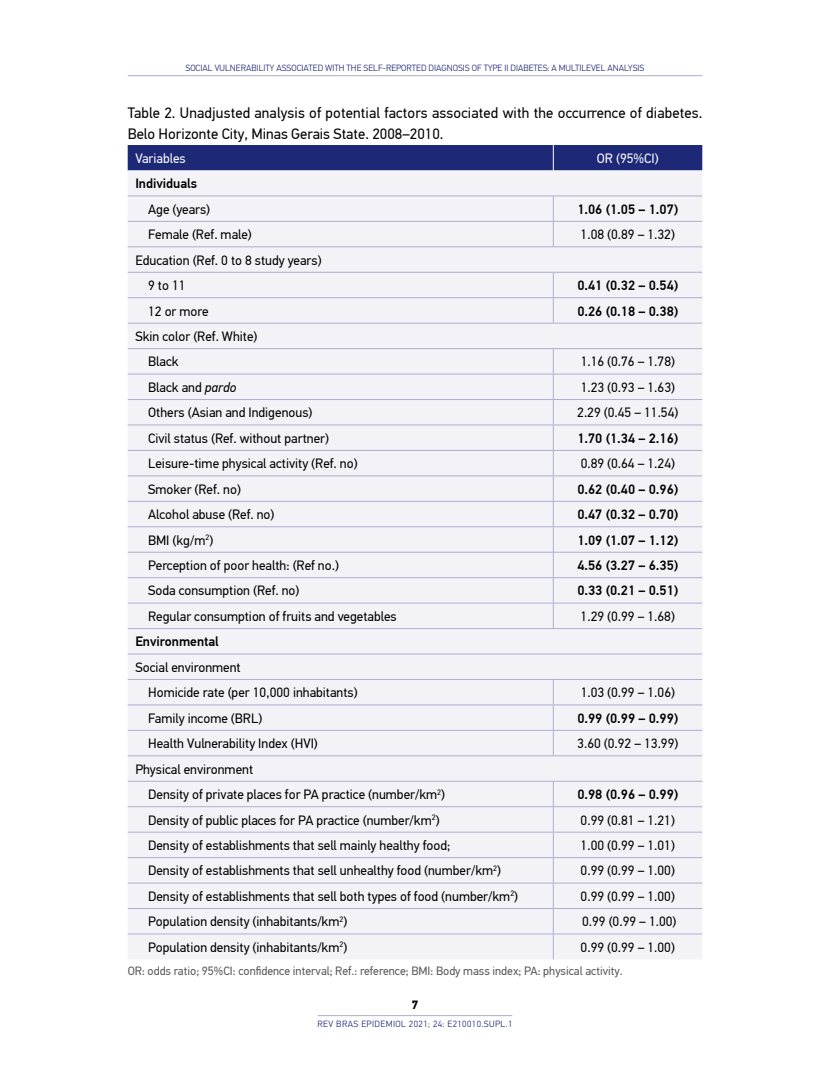
<style>
.page{position:relative;width:830px;height:1085px;background:#fff}
.page>*{position:absolute;margin:0;border:0;box-sizing:border-box;transform-origin:0 0}
.t1{font:15px/21px "PF Din Text Pro";letter-spacing:.01em;color:#000}
.t2{font:13.5px/25.5px "PF Din Text Pro";color:#000}
.t3{font:500 13.5px "PF Din Text Pro";color:#000}
.t4{font:13.5px "PF Din Text Pro";color:#fff}
.t5{font:12px "PF Din Text Pro";color:#58595b}
.t6{font:700 12px "PF Din Text Pro";color:#000}
.t7{font:300 9px "PF Din Text Pro";color:#1d2877}
.t8{font:300 9px "PF Din Text Pro";letter-spacing:.05em;color:#1d2877}
.s1{font-style:italic}
</style>
<div class="page">
<hr style="left:128px;top:75px;width:574px;height:1px;background:#afaecf">
<hr style="left:317px;top:1015px;width:195px;height:1px;background:#afaecf">
<div style="left:128px;top:170px;width:574px;height:789px;background:#f2f2f7"></div>
<div style="left:128px;top:145px;width:574px;height:25px;background:#1d2877"></div>
<hr style="left:128px;top:195px;width:425px;height:1px;background:#afaecf">
<hr style="left:553px;top:195px;width:149px;height:1px;background:#afaecf">
<hr style="left:128px;top:221px;width:425px;height:1px;background:#afaecf">
<hr style="left:553px;top:221px;width:149px;height:1px;background:#afaecf">
<svg style="left:552px;top:196px;width:1px;height:50px"></svg>
<hr style="left:128px;top:246px;width:425px;height:1px;background:#afaecf">
<hr style="left:553px;top:246px;width:149px;height:1px;background:#afaecf">
<hr style="left:128px;top:272px;width:425px;height:1px;background:#afaecf">
<hr style="left:553px;top:272px;width:149px;height:1px;background:#afaecf">
<hr style="left:128px;top:297px;width:425px;height:1px;background:#afaecf">
<hr style="left:553px;top:297px;width:149px;height:1px;background:#afaecf">
<svg style="left:552px;top:272px;width:1px;height:51px"></svg>
<hr style="left:128px;top:323px;width:425px;height:1px;background:#afaecf">
<hr style="left:553px;top:323px;width:149px;height:1px;background:#afaecf">
<hr style="left:128px;top:348px;width:425px;height:1px;background:#afaecf">
<hr style="left:553px;top:348px;width:149px;height:1px;background:#afaecf">
<hr style="left:128px;top:373px;width:425px;height:1px;background:#afaecf">
<hr style="left:553px;top:373px;width:149px;height:1px;background:#afaecf">
<hr style="left:128px;top:399px;width:425px;height:1px;background:#afaecf">
<hr style="left:553px;top:399px;width:149px;height:1px;background:#afaecf">
<hr style="left:128px;top:424px;width:425px;height:1px;background:#afaecf">
<hr style="left:553px;top:424px;width:149px;height:1px;background:#afaecf">
<hr style="left:128px;top:450px;width:425px;height:1px;background:#afaecf">
<hr style="left:553px;top:450px;width:149px;height:1px;background:#afaecf">
<hr style="left:128px;top:475px;width:425px;height:1px;background:#afaecf">
<hr style="left:553px;top:475px;width:149px;height:1px;background:#afaecf">
<hr style="left:128px;top:501px;width:425px;height:1px;background:#afaecf">
<hr style="left:553px;top:501px;width:149px;height:1px;background:#afaecf">
<hr style="left:128px;top:526px;width:425px;height:1px;background:#afaecf">
<hr style="left:553px;top:526px;width:149px;height:1px;background:#afaecf">
<hr style="left:128px;top:551px;width:425px;height:1px;background:#afaecf">
<hr style="left:553px;top:551px;width:149px;height:1px;background:#afaecf">
<hr style="left:128px;top:577px;width:425px;height:1px;background:#afaecf">
<hr style="left:553px;top:577px;width:149px;height:1px;background:#afaecf">
<hr style="left:128px;top:602px;width:425px;height:1px;background:#afaecf">
<hr style="left:553px;top:602px;width:149px;height:1px;background:#afaecf">
<svg style="left:552px;top:349px;width:1px;height:279px"></svg>
<hr style="left:128px;top:628px;width:425px;height:1px;background:#afaecf">
<hr style="left:553px;top:628px;width:149px;height:1px;background:#afaecf">
<hr style="left:128px;top:653px;width:425px;height:1px;background:#afaecf">
<hr style="left:553px;top:653px;width:149px;height:1px;background:#afaecf">
<hr style="left:128px;top:679px;width:425px;height:1px;background:#afaecf">
<hr style="left:553px;top:679px;width:149px;height:1px;background:#afaecf">
<hr style="left:128px;top:704px;width:425px;height:1px;background:#afaecf">
<hr style="left:553px;top:704px;width:149px;height:1px;background:#afaecf">
<hr style="left:128px;top:729px;width:425px;height:1px;background:#afaecf">
<hr style="left:553px;top:729px;width:149px;height:1px;background:#afaecf">
<svg style="left:552px;top:680px;width:1px;height:75px"></svg>
<hr style="left:128px;top:755px;width:425px;height:1px;background:#afaecf">
<hr style="left:553px;top:755px;width:149px;height:1px;background:#afaecf">
<hr style="left:128px;top:780px;width:425px;height:1px;background:#afaecf">
<hr style="left:553px;top:780px;width:149px;height:1px;background:#afaecf">
<hr style="left:128px;top:806px;width:425px;height:1px;background:#afaecf">
<hr style="left:553px;top:806px;width:149px;height:1px;background:#afaecf">
<hr style="left:128px;top:831px;width:425px;height:1px;background:#afaecf">
<hr style="left:553px;top:831px;width:149px;height:1px;background:#afaecf">
<hr style="left:128px;top:857px;width:425px;height:1px;background:#afaecf">
<hr style="left:553px;top:857px;width:149px;height:1px;background:#afaecf">
<hr style="left:128px;top:882px;width:425px;height:1px;background:#afaecf">
<hr style="left:553px;top:882px;width:149px;height:1px;background:#afaecf">
<hr style="left:128px;top:908px;width:425px;height:1px;background:#afaecf">
<hr style="left:553px;top:908px;width:149px;height:1px;background:#afaecf">
<hr style="left:128px;top:933px;width:425px;height:1px;background:#afaecf">
<hr style="left:553px;top:933px;width:149px;height:1px;background:#afaecf">
<svg style="left:552px;top:781px;width:1px;height:178px"></svg>
<p class="t7" style="left:185px;top:63px;width:460px">SOCIAL VULNERABILITY ASSOCIATED WITH THE SELF-REPORTED DIAGNOSIS OF TYPE II DIABETES: A MULTILEVEL ANALYSIS</p>
<p class="t1" style="left:128px;top:102px;width:576px">Table 2. Unadjusted analysis of potential factors associated with the occurrence of diabetes.<br>Belo Horizonte City, Minas Gerais State. 2008–2010.</p>
<p class="t4" style="left:135px;top:150px;width:52px">Variables</p>
<p class="t4" style="left:596px;top:150px;width:63px">OR (95%CI)</p>
<p class="t3" style="left:135px;top:175px;width:63px">Individuals</p>
<p class="t2" style="left:148px;top:196px;width:64px">Age (years)</p>
<p class="t3" style="left:577px;top:201px;width:102px">1.06 (1.05 – 1.07)</p>
<p class="t2" style="left:148px;top:222px;width:105px">Female (Ref. male)</p>
<p class="t2" style="left:580px;top:222px;width:96px">1.08 (0.89 – 1.32)</p>
<p class="t2" style="left:148px;top:247px;width:175px;text-indent:-13px">Education (Ref. 0 to 8 study years)<br>9 to 11</p>
<p class="t3" style="left:577px;top:277px;width:102px">0.41 (0.32 – 0.54)</p>
<p class="t2" style="left:148px;top:298px;width:62px">12 or more</p>
<p class="t3" style="left:577px;top:303px;width:102px">0.26 (0.18 – 0.38)</p>
<p class="t2" style="left:148px;top:323px;width:111px;text-indent:-13px">Skin color (Ref. White)<br>Black</p>
<p class="t2" style="left:580px;top:349px;width:96px">1.16 (0.76 – 1.78)</p>
<p class="t2" style="left:148px;top:374px;width:90px">Black and <span class="s1">pardo</span></p>
<p class="t2" style="left:580px;top:374px;width:96px">1.23 (0.93 – 1.63)</p>
<p class="t2" style="left:148px;top:400px;width:166px">Others (Asian and Indigenous)</p>
<p class="t2" style="left:577px;top:400px;width:102px">2.29 (0.45 – 11.54)</p>
<p class="t2" style="left:148px;top:425px;width:182px">Civil status (Ref. without partner)</p>
<p class="t3" style="left:577px;top:430px;width:102px">1.70 (1.34 – 2.16)</p>
<p class="t2" style="left:148px;top:451px;width:211px">Leisure-time physical activity (Ref. no)</p>
<p class="t2" style="left:580px;top:451px;width:96px">0.89 (0.64 – 1.24)</p>
<p class="t2" style="left:148px;top:476px;width:94px">Smoker (Ref. no)</p>
<p class="t3" style="left:577px;top:481px;width:102px">0.62 (0.40 – 0.96)</p>
<p class="t2" style="left:148px;top:502px;width:128px">Alcohol abuse (Ref. no)</p>
<p class="t3" style="left:577px;top:506px;width:102px">0.47 (0.32 – 0.70)</p>
<p class="t2" style="left:148px;top:527px;width:67px">BMI (kg/m<sup>2</sup>)</p>
<p class="t3" style="left:577px;top:531px;width:102px">1.09 (1.07 – 1.12)</p>
<p class="t2" style="left:148px;top:552px;width:192px">Perception of poor health: (Ref no.)</p>
<p class="t3" style="left:577px;top:557px;width:102px">4.56 (3.27 – 6.35)</p>
<p class="t2" style="left:148px;top:578px;width:153px">Soda consumption (Ref. no)</p>
<p class="t3" style="left:577px;top:582px;width:102px">0.33 (0.21 – 0.51)</p>
<p class="t2" style="left:148px;top:603px;width:250px">Regular consumption of fruits and vegetables</p>
<p class="t2" style="left:580px;top:603px;width:96px">1.29 (0.99 – 1.68)</p>
<p class="t3" style="left:135px;top:633px;width:85px">Environmental</p>
<p class="t2" style="left:148px;top:654px;width:211px;text-indent:-13px">Social environment<br>Homicide rate (per 10,000 inhabitants)</p>
<p class="t2" style="left:580px;top:680px;width:96px">1.03 (0.99 – 1.06)</p>
<p class="t2" style="left:148px;top:705px;width:116px">Family income (BRL)</p>
<p class="t3" style="left:577px;top:709px;width:102px">0.99 (0.99 – 0.99)</p>
<p class="t2" style="left:148px;top:730px;width:171px">Health Vulnerability Index (HVI)</p>
<p class="t2" style="left:577px;top:730px;width:102px">3.60 (0.92 – 13.99)</p>
<p class="t2" style="left:148px;top:756px;width:298px;text-indent:-13px">Physical environment<br>Density of private places for PA practice (number/km<sup>2</sup>)</p>
<p class="t3" style="left:577px;top:786px;width:102px">0.98 (0.96 – 0.99)</p>
<p class="t2" style="left:148px;top:807px;width:293px">Density of public places for PA practice (number/km<sup>2</sup>)</p>
<p class="t2" style="left:580px;top:807px;width:96px">0.99 (0.81 – 1.21)</p>
<p class="t2" style="left:148px;top:832px;width:303px">Density of establishments that sell mainly healthy food;</p>
<p class="t2" style="left:580px;top:832px;width:96px">1.00 (0.99 – 1.01)</p>
<p class="t2" style="left:148px;top:858px;width:354px">Density of establishments that sell unhealthy food (number/km<sup>2</sup>)</p>
<p class="t2" style="left:580px;top:858px;width:96px">0.99 (0.99 – 1.00)</p>
<p class="t2" style="left:148px;top:883px;width:371px">Density of establishments that sell both types of food (number/km<sup>2</sup>)</p>
<p class="t2" style="left:580px;top:883px;width:96px">0.99 (0.99 – 1.00)</p>
<p class="t2" style="left:148px;top:908px;width:201px">Population density (inhabitants/km<sup>2</sup>)</p>
<p class="t2" style="left:582px;top:908px;width:96px">0.99 (0.99 – 1.00)</p>
<p class="t2" style="left:148px;top:934px;width:201px">Population density (inhabitants/km<sup>2</sup>)</p>
<p class="t2" style="left:580px;top:934px;width:96px">0.99 (0.99 – 1.00)</p>
<p class="t5" style="left:128px;top:963px;width:496px">OR: odds ratio; 95%CI: confidence interval; Ref.: reference; BMI: Body mass index; PA: physical activity.</p>
<p class="t6" style="left:411px;top:997px;width:8px">7</p>
<p class="t8" style="left:317px;top:1018px;width:196px">REV BRAS EPIDEMIOL 2021; 24: E210010.SUPL.1</p>
</div>
